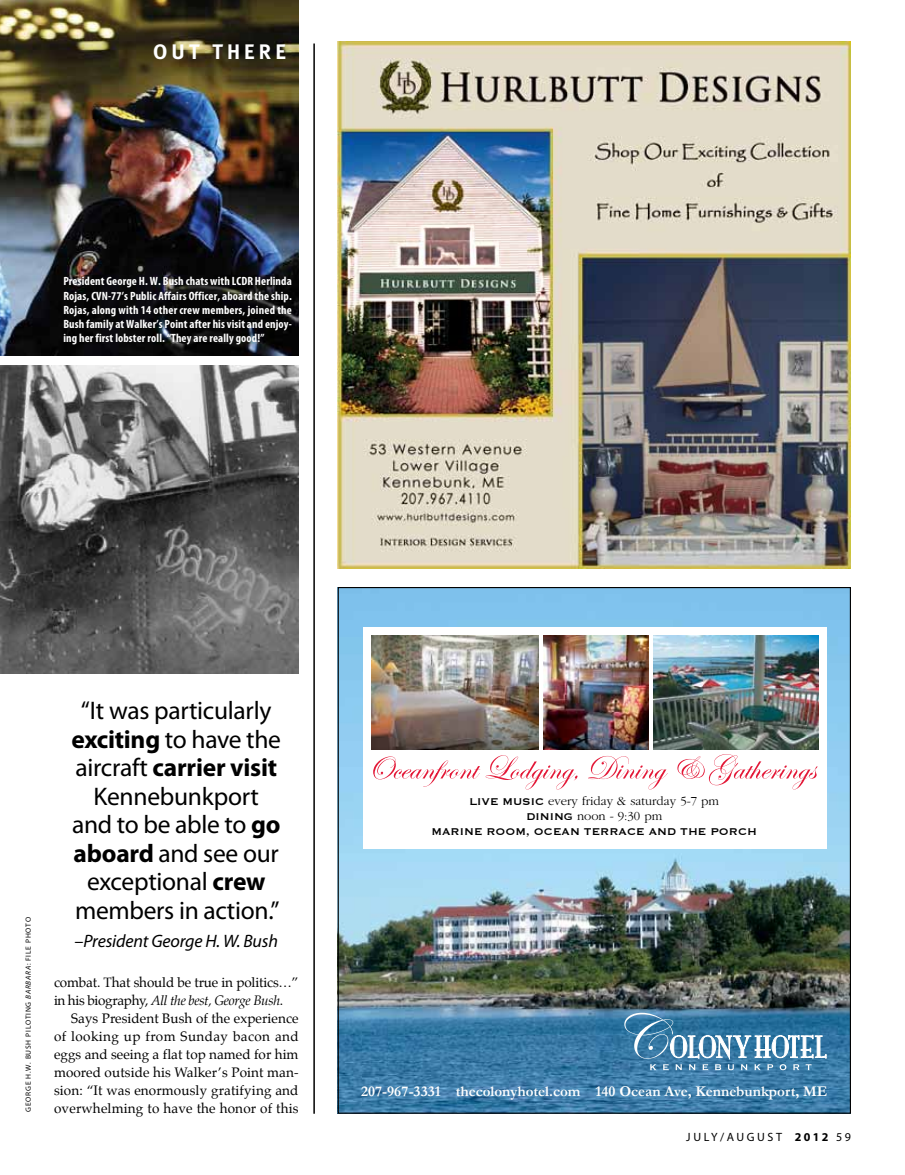
<style>
.page{position:relative;width:905px;height:1175px;background:#fff}
.page>*{position:absolute;margin:0;border:0;box-sizing:border-box;transform-origin:0 0}
.t1{font:25.5px/28.5px "Myriad Pro";letter-spacing:-.01em;color:#000;text-align:center}
.t2{font:700 21px "Meta";color:#fff}
.t3{font:italic 18px "Myriad Pro";letter-spacing:-.01em;color:#000}
.t4{font:700 15px "Garamond";color:#fff}
.t5{font:13.5px/18px "Palatino";letter-spacing:.01em;color:#000;text-align:justify}
.t6{font:13.5px/18px "Palatino";letter-spacing:-.01em;color:#000}
.t7{font:300 12.75px/15.3px "Garamond";color:#000;text-align:center}
.t8{font:12.75px "Copperplate";color:#000}
.t9{font:700 condensed 12px/14.2px "Myriad Pro";letter-spacing:.01em;color:#fff;text-align:justify}
.t10{font:12px "Myriad Pro";letter-spacing:.22em;color:#000}
.t11{font:7.5px "Myriad Pro";letter-spacing:.095em;color:#000}
.s1{font-style:italic}
.s2{font-weight:700}
.s3{font-family:"Copperplate";font-weight:400}
</style>
<div class="page">
<img style="left:338px;top:41px;width:512px;height:527px">
<img style="left:340px;top:589px;width:508px;height:522px">
<div style="left:363px;top:627px;width:463px;height:221px;background:#fff"></div>
<img style="left:653px;top:636px;width:165px;height:114px">
<img style="left:543px;top:636px;width:106px;height:114px">
<img style="left:372px;top:636px;width:166px;height:114px">
<svg style="left:373px;top:754px;width:444px;height:35px"></svg>
<svg style="left:624px;top:1012px;width:202px;height:58px;background:#548cb1"></svg>
<img style="left:0;top:0;width:298px;height:356px">
<img style="left:0;top:366px;width:298px;height:307px">
<hr style="left:313px;top:44px;width:2px;height:1069px;background:#000">
<h2 class="t2" style="left:153px;top:39px;width:134px">OUT T HER E</h2>
<p class="t9" style="left:63px;top:274px;width:230px">President George H. W. Bush chats with LCDR Herlinda Rojas, CVN-77’s Public Affairs Officer, aboard the ship.<br>Rojas, along with 14 other crew members, joined the Bush family at Walker’s Point after his visit and enjoy&shy;ing her first lobster roll. “They are really good!”</p>
<p class="t11" style="left:24px;top:1111px;width:196px;rotate:-90deg">George H.W. Bush piloting <span class="s1">barbara</span>: File photo</p>
<h1 class="t1" style="left:71px;top:696px;width:211px">“It was particularly <span class="s2">exciting</span> to have the aircraft <span class="s2">carrier visit<br></span>Kennebunkport and to be able to <span class="s2">go aboard</span> and see our exceptional <span class="s2">crew </span>members in action.”</h1>
<h3 class="t3" style="left:75px;top:930px;width:205px">–President George H. W. Bush</h3>
<p class="t6" style="left:54px;top:973px;width:246px">combat. That should be true in politics…” in his biography, <span class="s1">All the best, George Bush</span>.</p>
<p class="t5" style="left:54px;top:1009px;width:246px;text-indent:17px">Says President Bush of the experience of looking up from Sunday bacon and eggs and seeing a flat top named for him moored outside his Walker’s Point man&shy;sion: “It was enormously gratifying and overwhelming to have the honor of this</p>
<p class="t7" style="left:469px;top:793px;width:251px"><span class="s3">LIVE MUSIC</span> every friday &amp; saturday 5-7 pm<br><span class="s3">DINING</span> noon - 9:30 pm</p>
<p class="t8" style="left:431px;top:823px;width:327px">MARINE ROOM, OCEAN TERRACE AND THE PORCH</p>
<p class="t4" style="left:361px;top:1081px;width:468px">207-967-3331 thecolonyhotel.com 140 Ocean Ave, Kennebunkport, ME</p>
<p class="t10" style="left:686px;top:1129px;width:166px">July/august <span class="s2">2012</span> 59</p>
</div>
